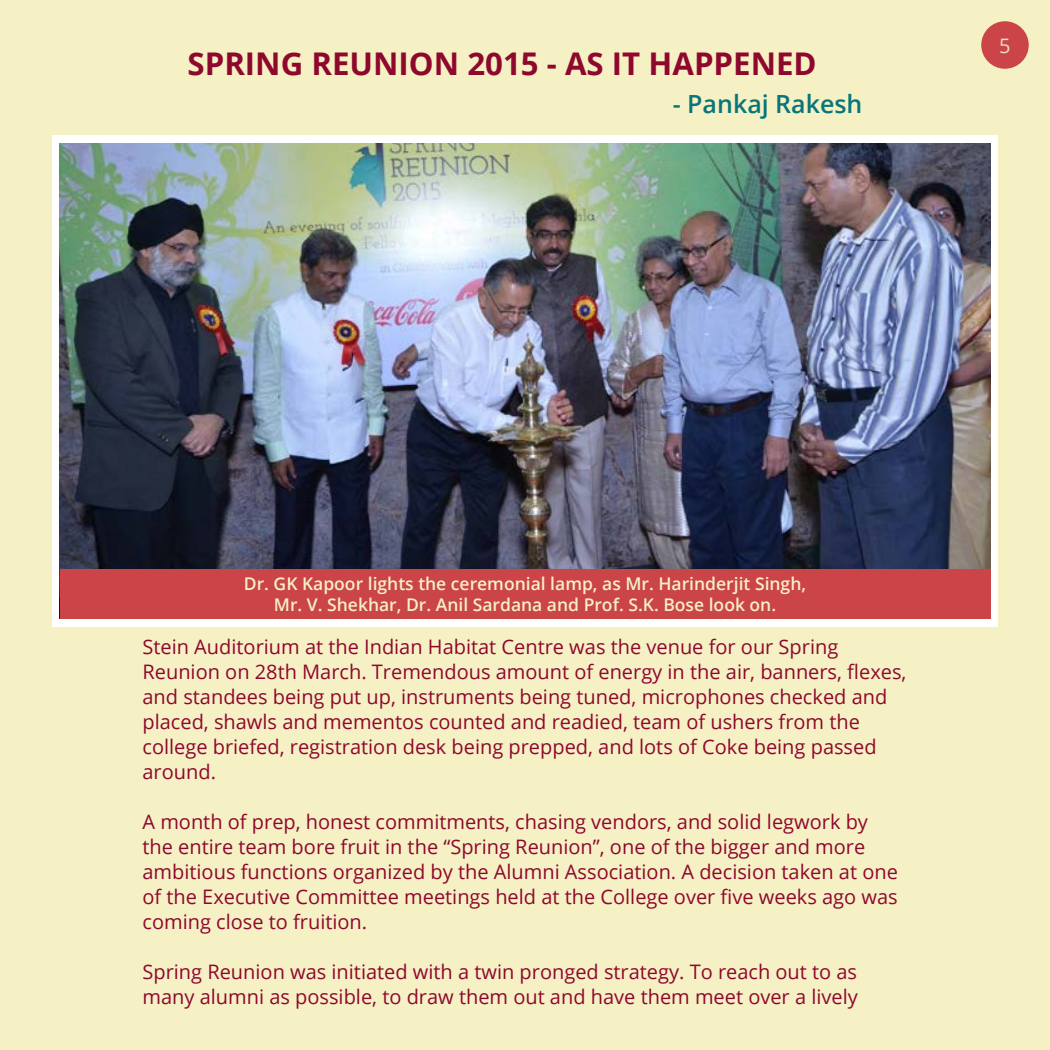
<style>
.page{position:relative;width:1050px;height:1050px;background:#f6f0c5}
.page>*{position:absolute;margin:0;border:0;box-sizing:border-box;transform-origin:0 0}
.t1{font:700 31.25px "Open Sans";color:#8e082d}
.t2{font:600 25px "Open Sans";color:#07767a}
.t3{font:20px/25px "Open Sans";color:#8e082d}
.t4{font:20px "Open Sans";color:#ebddca}
.t5{font:600 17.5px/21px "Open Sans";color:#f6f0c5;text-align:center}
</style>
<div class="page">
<div style="left:981px;top:21px;width:48px;height:48px;background:#ca4448;border-radius:50%"></div>
<div style="left:52px;top:135px;width:946px;height:492px;background:#fff"></div>
<img style="left:60px;top:143px;width:930px;height:426px">
<div style="left:60px;top:569px;width:930px;height:50px;background:#ca4448"></div>
<h1 class="t1" style="left:188px;top:42px;width:631px">SPRI NG REUNION 2015 - AS IT HAPPENED</h1>
<p class="t2" style="left:673px;top:86px;width:191px">- Pankaj Rakesh</p>
<p class="t4" style="left:999px;top:32px;width:13px">5</p>
<p class="t5" style="left:244px;top:572px;width:564px">Dr. GK Kapoor lights the ceremonial lamp, as M r. Harinderjit Singh,<br>M r. V. Shekhar, Dr. Anil Sardana and Prof. S.K. Bose look on.</p>
<p class="t3" style="left:143px;top:634px;width:766px">Stein Auditorium at the Indian Habitat Centre was the venue for our Spring Reunion on 28th March. Tremendous amount of energy in the air, banners, flexes, and standees being put up, instruments being tuned, microphones checked and placed, shawls and mementos counted and readied, team of ushers from the college briefed, registration desk being prepped, and lots of Coke being passed around.</p>
<p class="t3" style="left:143px;top:809px;width:757px">A month of prep, honest commitments, chasing vendors, and solid legwork by the entire team bore fruit in the “Spring Reunion”, one of the bigger and more ambitious functions organized by the Alumni Association. A decision taken at one of the Executive Committee meetings held at the College over five weeks ago was coming close to fruition.</p>
<p class="t3" style="left:143px;top:959px;width:717px">Spring Reunion was initiated with a twin pronged strategy. To reach out to as many alumni as possible, to draw them out and have them meet over a lively</p>
</div>
